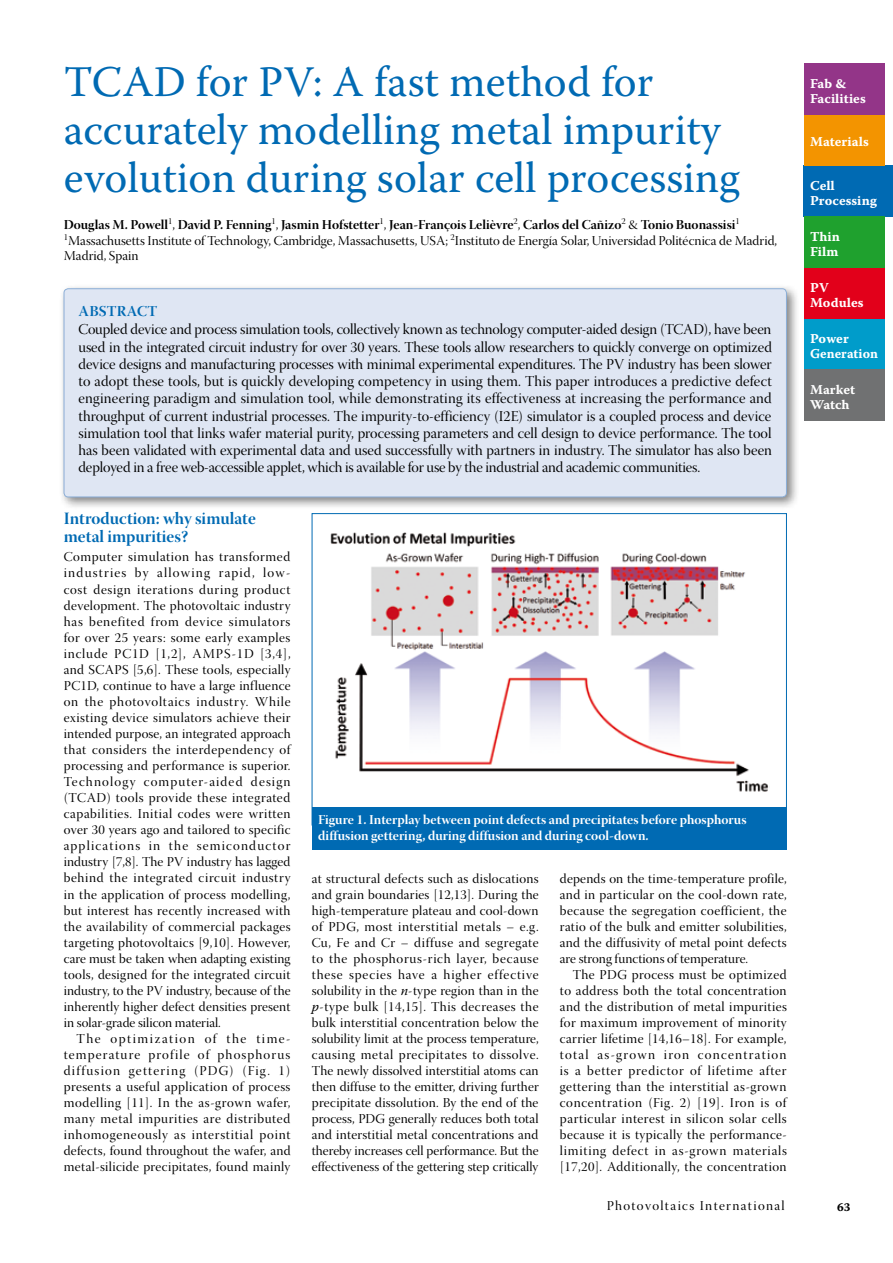
<style>
.page{position:relative;width:893px;height:1263px;background:#fff}
.page>*{position:absolute;margin:0;border:0;box-sizing:border-box;transform-origin:0 0}
.t1{font:43.5px/48px "Warnock Pro";color:#006ab3}
.t2{font:17.25px/18px "Warnock Pro Bold Disp";color:#006ab3}
.t3{font:15px/17.2px "Warnock Pro Disp";letter-spacing:-.01em;color:#000;text-align:justify}
.t4{font:15px "Warnock Pro Bold Disp";letter-spacing:.035em;color:#006ab3}
.t5{font:13.5px/16px "Warnock Pro Disp";letter-spacing:.005em;color:#000;text-align:justify}
.t6{font:13.5px/15.8px "Warnock Pro Bold Disp";color:#fff}
.t7{font:13.5px "Warnock Pro Bold Disp";color:#000}
.t8{font:13.5px/15px "Warnock Pro Bold Capt";color:#fff}
.t9{font:13.5px "Warnock Pro Disp";letter-spacing:.1em;color:#000}
.t10{font:12px "Warnock Pro Bold Capt";color:#000}
.s1{font-family:"Warnock Pro Disp"}
.s2{font-family:"Warnock Pro";font-style:italic}
</style>
<div class="page">
<div style="left:804px;top:319px;width:80px;height:51px;background:#009cca"></div>
<div style="left:804px;top:370px;width:80px;height:51px;background:#707172"></div>
<div style="left:804px;top:166px;width:89px;height:51px;background:#006ab3"></div>
<div style="left:804px;top:268px;width:80px;height:51px;background:#e2001a"></div>
<div style="left:804px;top:115px;width:80px;height:51px;background:#f39400"></div>
<div style="left:804px;top:217px;width:80px;height:51px;background:#1fa12e"></div>
<div style="left:804px;top:64px;width:80px;height:51px;background:#933588"></div>
<div style="left:59px;top:283px;width:740px;height:227px;background:#000;opacity:.5"></div>
<div style="left:64px;top:289px;width:722px;height:208px;background:#dfe6f3;border-radius:4px"></div>
<div style="left:64px;top:288px;width:723px;height:209px;border:1px solid #8baed7;border-radius:4px"></div>
<img style="left:330px;top:532px;width:438px;height:260px">
<div style="left:312px;top:808px;width:475px;height:42px;background:#006ab3"></div>
<h1 class="t1" style="left:64px;top:57px;width:678px">TCAD for PV: A fast method for accurately modelling metal impurity evolution during solar cell processing</h1>
<p class="t7" style="left:64px;top:216px;width:678px">Douglas M. Powell<sup>1</sup><span class="s1">,</span> David P. Fenning<sup>1</sup><span class="s1">,</span> Jasmin Hofstetter<sup>1</sup><span class="s1">,</span> Jean-François Lelièvre<sup>2</sup><span class="s1">,</span> Carlos del Cañizo<sup>2</sup> <span class="s1">&amp;</span> Tonio Buonassisi<sup>1</sup></p>
<p class="t5" style="left:64px;top:234px;width:715px"><sup>1</sup>Massachusetts Institute of Technology, Cambridge, Massachusetts, USA; <sup>2</sup>Instituto de Energía Solar, Universidad Politécnica de Madrid,<br>Madrid, Spain</p>
<p class="t4" style="left:79px;top:302px;width:60px">Abstract</p>
<p class="t3" style="left:78px;top:323px;width:695px">Coupled device and process simulation tools, collectively known as technology computer-aided design (TCAD), have been used in the integrated circuit industry for over 30 years. These tools allow researchers to quickly converge on optimized device designs and manufacturing processes with minimal experimental expenditures. The PV industry has been slower to adopt these tools, but is quickly developing competency in using them. This paper introduces a predictive defect engineering paradigm and simulation tool, while demonstrating its effectiveness at increasing the performance and throughput of current industrial processes. The impurity-to-efficiency (I2E) simulator is a coupled process and device simulation tool that links wafer material purity, processing parameters and cell design to device performance. The tool has been validated with experimental data and used successfully with partners in industry. The simulator has also been deployed in a free web-accessible applet, which is available for use by the industrial and academic communities.</p>
<p class="t2" style="left:64px;top:509px;width:194px">Introduction: why simulate metal impurities?</p>
<p class="t5" style="left:64px;top:551px;width:228px">Computer simulation has transformed industries by allowing rapid, low&shy;cost design iterations during product development. The photovoltaic industry has benefited from device simulators for over 25 years: some early examples include PC1D [1,2], AMPS-1D [3,4], and SCAPS [5,6]. These tools, especially PC1D, continue to have a large influence on the photovoltaics industry. While existing device simulators achieve their intended purpose, an integrated approach that considers the interdependency of processing and performance is superior.<br>Technology computer-aided design (TCAD) tools provide these integrated capabilities. Initial codes were written over 30 years ago and tailored to specific applications in the semiconductor industry [7,8]. The PV industry has lagged behind the integrated circuit industry in the application of process modelling, but interest has recently increased with the availability of commercial packages targeting photovoltaics [9,10]. However, care must be taken when adapting existing tools, designed for the integrated circuit industry, to the PV industry, because of the inherently higher defect densities present in solar-grade silicon material.</p>
<p class="t5" style="left:64px;top:1032px;width:228px;text-indent:13px">The optimization of the time&shy;temperature profile of phosphorus diffusion gettering (PDG) (Fig. 1) presents a useful application of process modelling [11]. In the as-grown wafer, many metal impurities are distributed inhomogeneously as interstitial point defects, found throughout the wafer, and metal-silicide precipitates, found mainly</p>
<p class="t6" style="left:318px;top:811px;width:430px">Figure 1. Interplay between point defects and precipitates before phosphorus diffusion gettering, during diffusion and during cool-down.</p>
<p class="t5" style="left:312px;top:872px;width:228px">at structural defects such as dislocations and grain boundaries [12,13]. During the high-temperature plateau and cool-down of PDG, most interstitial metals – e.g.<br>Cu, Fe and Cr – diffuse and segregate to the phosphorus-rich layer, because these species have a higher effective solubility in the <span class="s2">n</span>-type region than in the <span class="s2">p</span>-type bulk [14,15]. This decreases the bulk interstitial concentration below the solubility limit at the process temperature, causing metal precipitates to dissolve.<br>The newly dissolved interstitial atoms can then diffuse to the emitter, driving further precipitate dissolution. By the end of the process, PDG generally reduces both total and interstitial metal concentrations and thereby increases cell performance. But the effectiveness of the gettering step critically</p>
<p class="t5" style="left:560px;top:872px;width:228px">depends on the time-temperature profile, and in particular on the cool-down rate, because the segregation coefficient, the ratio of the bulk and emitter solubilities, and the diffusivity of metal point defects are strong functions of temperature.</p>
<p class="t5" style="left:560px;top:968px;width:228px;text-indent:13px">The PDG process must be optimized to address both the total concentration and the distribution of metal impurities for maximum improvement of minority carrier lifetime [14,16–18]. For example, total as-grown iron concentration is a better predictor of lifetime after gettering than the interstitial as-grown concentration (Fig. 2) [19]. Iron is of particular interest in silicon solar cells because it is typically the performance&shy;limiting defect in as-grown materials [17,20]. Additionally, the concentration</p>
<p class="t8" style="left:810px;top:75px;width:57px">Fab &amp;<br>Facilities</p>
<p class="t8" style="left:810px;top:134px;width:60px">Materials</p>
<p class="t8" style="left:810px;top:178px;width:68px">Cell<br>Processing</p>
<p class="t8" style="left:810px;top:229px;width:31px">Thin<br>Film</p>
<p class="t8" style="left:810px;top:280px;width:55px">PV<br>Modules</p>
<p class="t8" style="left:810px;top:331px;width:69px">Power<br>Generation</p>
<p class="t8" style="left:810px;top:382px;width:46px">Market<br>Watch</p>
<p class="t9" style="left:607px;top:1198px;width:180px">Photovoltaics International</p>
<p class="t10" style="left:837px;top:1200px;width:15px">63</p>
</div>
